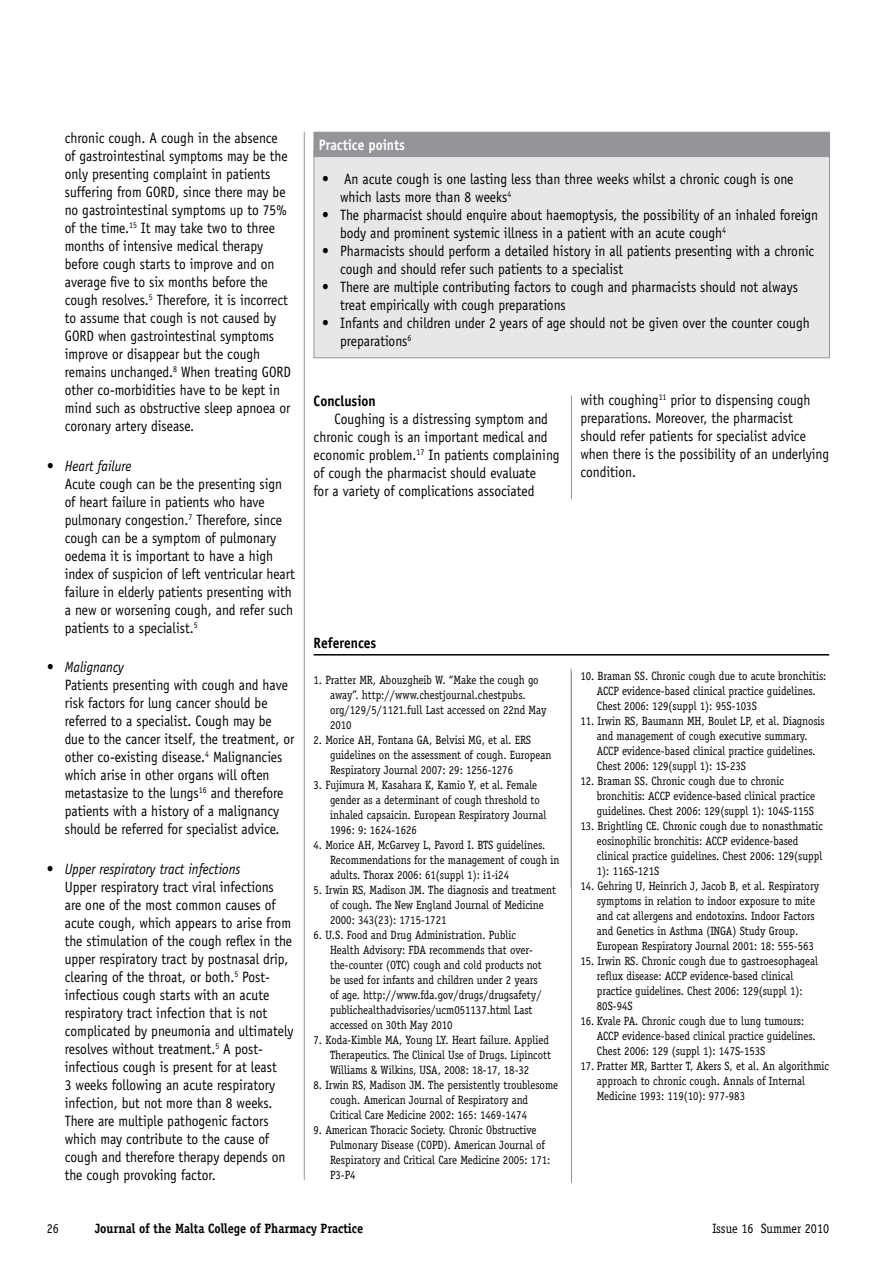
<style>
.page{position:relative;width:893px;height:1263px;background:#fff}
.page>*{position:absolute;margin:0;border:0;box-sizing:border-box;transform-origin:0 0}
.t1{font:15px/18px "Officina Sans";color:#000;scale:.9 1}
.t2{font:italic 15px "Officina Sans";color:#000;scale:.9 1}
.t3{font:700 15px "Officina Sans";color:#000;scale:.9 1}
.t4{font:700 15px "Officina Sans";color:#fff;scale:.9 1}
.t5{font:700 13.5px "Officina Serif";color:#000;scale:.9 1}
.t6{font:13.5px "Officina Serif";color:#000;scale:.9 1}
.t7{font:12px/15px "Officina Serif";color:#000;scale:.9 1}
.s1{font-style:italic}
</style>
<div class="page">
<hr style="left:314px;top:654px;width:515px;height:1px;background:#000">
<hr style="left:304px;top:132px;width:1px;height:1048px;background:#939598">
<hr style="left:571px;top:669px;width:1px;height:219px;background:#939598">
<hr style="left:571px;top:672px;width:1px;height:511px;background:#939598">
<hr style="left:571px;top:395px;width:1px;height:104px;background:#939598">
<div style="left:314px;top:151px;width:516px;height:207px;background:#e6e7e8;border:1px solid #939598"></div>
<div style="left:314px;top:132px;width:516px;height:25px;background:#939598"></div>
<p class="t1" style="left:65px;top:129px;width:253px">chronic cough. A cough in the absence of gastrointestinal symptoms may be the only presenting complaint in patients suffering from GORD, since there may be no gastrointestinal symptoms up to 75% of the time.<sup>15</sup> It may take two to three months of intensive medical therapy before cough starts to improve and on average five to six months before the cough resolves.<sup>5</sup> Therefore, it is incorrect to assume that cough is not caused by GORD when gastrointestinal symptoms improve or disappear but the cough remains unchanged.<sup>8</sup> When treating GORD other co-morbidities have to be kept in mind such as obstructive sleep apnoea or coronary artery disease.</p>
<p class="t2" style="left:47px;top:457px;width:96px">• Heart failure</p>
<p class="t1" style="left:65px;top:475px;width:257px">Acute cough can be the presenting sign of heart failure in patients who have pulmonary congestion.<sup>7</sup> Therefore, since cough can be a symptom of pulmonary oedema it is important to have a high index of suspicion of left ventricular heart failure in elderly patients presenting with a new or worsening cough, and refer such patients to a specialist.<sup>5</sup></p>
<p class="t2" style="left:47px;top:658px;width:87px">• Malignancy</p>
<p class="t1" style="left:65px;top:676px;width:257px">Patients presenting with cough and have risk factors for lung cancer should be referred to a specialist. Cough may be due to the cancer itself, the treatment, or other co-existing disease.<sup>4</sup> Malignancies which arise in other organs will often metastasize to the lungs<sup>16</sup> and therefore patients with a history of a malignancy should be referred for specialist advice.</p>
<p class="t1" style="left:65px;top:860px;width:256px;text-indent:-18px">• <span class="s1">Upper respiratory tract infections<br></span>Upper respiratory tract viral infections are one of the most common causes of acute cough, which appears to arise from the stimulation of the cough reflex in the upper respiratory tract by postnasal drip, clearing of the throat, or both.<sup>5</sup> Post&shy;infectious cough starts with an acute respiratory tract infection that is not complicated by pneumonia and ultimately resolves without treatment.<sup>5</sup> A post&shy;infectious cough is present for at least<br>3 weeks following an acute respiratory infection, but not more than 8 weeks.<br>There are multiple pathogenic factors which may contribute to the cause of cough and therefore therapy depends on the cough provoking factor.</p>
<p class="t4" style="left:319px;top:135px;width:97px">Practice points</p>
<p class="t1" style="left:340px;top:170px;width:505px;text-indent:-18px">• An acute cough is one lasting less than three weeks whilst a chronic cough is one which lasts more than 8 weeks<sup>4</sup></p>
<p class="t1" style="left:340px;top:206px;width:533px;text-indent:-18px">• The pharmacist should enquire about haemoptysis, the possibility of an inhaled foreign body and prominent systemic illness in a patient with an acute cough<sup>4</sup></p>
<p class="t1" style="left:340px;top:242px;width:528px;text-indent:-18px">• Pharmacists should perform a detailed history in all patients presenting with a chronic cough and should refer such patients to a specialist</p>
<p class="t1" style="left:340px;top:278px;width:510px;text-indent:-18px">• There are multiple contributing factors to cough and pharmacists should not always treat empirically with cough preparations</p>
<p class="t1" style="left:340px;top:314px;width:523px;text-indent:-18px">• Infants and children under 2 years of age should not be given over the counter cough preparations<sup>6</sup></p>
<p class="t3" style="left:314px;top:391px;width:71px">Conclusion</p>
<p class="t1" style="left:314px;top:410px;width:275px;text-indent:21px">Coughing is a distressing symptom and chronic cough is an important medical and economic problem.<sup>17</sup> In patients complaining of cough the pharmacist should evaluate<br>for a variety of complications associated</p>
<p class="t1" style="left:580px;top:391px;width:278px">with coughing<sup>11</sup> prior to dispensing cough preparations. Moreover, the pharmacist should refer patients for specialist advice when there is the possibility of an underlying condition.</p>
<p class="t3" style="left:314px;top:633px;width:71px">References</p>
<p class="t7" style="left:330px;top:673px;width:242px;text-indent:-17px">1. Pratter MR, Abouzgheib W. “Make the cough go away”. http://www.chestjournal.chestpubs. org/129/5/1121.full Last accessed on 22nd May 2010</p>
<p class="t7" style="left:330px;top:733px;width:248px;text-indent:-17px">2. Morice AH, Fontana GA, Belvisi MG, et al. ERS guidelines on the assessment of cough. European<br>Respiratory Journal 2007: 29: 1256-1276</p>
<p class="t7" style="left:330px;top:778px;width:242px;text-indent:-17px">3. Fujimura M, Kasahara K, Kamio Y, et al. Female gender as a determinant of cough threshold to inhaled capsaicin. European Respiratory Journal 1996: 9: 1624-1626</p>
<p class="t7" style="left:330px;top:838px;width:256px;text-indent:-17px">4. Morice AH, McGarvey L, Pavord I. BTS guidelines.<br>Recommendations for the management of cough in adults. Thorax 2006: 61(suppl 1): i1-i24</p>
<p class="t7" style="left:330px;top:883px;width:253px;text-indent:-17px">5. Irwin RS, Madison JM. The diagnosis and treatment of cough. The New England Journal of Medicine<br>2000: 343(23): 1715-1721</p>
<p class="t7" style="left:330px;top:928px;width:237px;text-indent:-17px">6. U.S. Food and Drug Administration. Public Health Advisory: FDA recommends that over&shy;the-counter (OTC) cough and cold products not be used for infants and children under 2 years of age. http://www.fda.gov/drugs/drugsafety/ publichealthadvisories/ucm051137.html Last accessed on 30th May 2010</p>
<p class="t7" style="left:330px;top:1033px;width:247px;text-indent:-17px">7. Koda-Kimble MA, Young LY. Heart failure. Applied<br>Therapeutics. The Clinical Use of Drugs. Lipincott<br>Williams &amp; Wilkins, USA, 2008: 18-17, 18-32</p>
<p class="t7" style="left:330px;top:1078px;width:255px;text-indent:-17px">8. Irwin RS, Madison JM. The persistently troublesome cough. American Journal of Respiratory and<br>Critical Care Medicine 2002: 165: 1469-1474</p>
<p class="t7" style="left:330px;top:1123px;width:246px;text-indent:-17px">9. American Thoracic Society. Chronic Obstructive Pulmonary Disease (COPD). American Journal of Respiratory and Critical Care Medicine 2005: 171:<br>P3-P4</p>
<p class="t7" style="left:597px;top:668px;width:257px;text-indent:-17px">10. Braman SS. Chronic cough due to acute bronchitis:<br>ACCP evidence-based clinical practice guidelines.<br>Chest 2006: 129(suppl 1): 95S-103S</p>
<p class="t7" style="left:597px;top:713px;width:255px;text-indent:-17px">11. Irwin RS, Baumann MH, Boulet LP, et al. Diagnosis and management of cough executive summary.<br>ACCP evidence-based clinical practice guidelines.<br>Chest 2006: 129(suppl 1): 1S-23S</p>
<p class="t7" style="left:597px;top:773px;width:244px;text-indent:-17px">12. Braman SS. Chronic cough due to chronic bronchitis: ACCP evidence-based clinical practice guidelines. Chest 2006: 129(suppl 1): 104S-115S</p>
<p class="t7" style="left:597px;top:818px;width:253px;text-indent:-17px">13. Brightling CE. Chronic cough due to nonasthmatic eosinophilic bronchitis: ACCP evidence-based clinical practice guidelines. Chest 2006: 129(suppl 1): 116S-121S</p>
<p class="t7" style="left:597px;top:878px;width:249px;text-indent:-17px">14. Gehring U, Heinrich J, Jacob B, et al. Respiratory symptoms in relation to indoor exposure to mite and cat allergens and endotoxins. Indoor Factors and Genetics in Asthma (INGA) Study Group.<br>European Respiratory Journal 2001: 18: 555-563</p>
<p class="t7" style="left:597px;top:953px;width:247px;text-indent:-17px">15. Irwin RS. Chronic cough due to gastroesophageal reflux disease: ACCP evidence-based clinical practice guidelines. Chest 2006: 129(suppl 1):<br>80S-94S</p>
<p class="t7" style="left:597px;top:1013px;width:244px;text-indent:-17px">16. Kvale PA. Chronic cough due to lung tumours:<br>ACCP evidence-based clinical practice guidelines.<br>Chest 2006: 129 (suppl 1): 147S-153S</p>
<p class="t7" style="left:597px;top:1058px;width:260px;text-indent:-17px">17. Pratter MR, Bartter T, Akers S, et al. An algorithmic approach to chronic cough. Annals of Internal<br>Medicine 1993: 119(10): 977-983</p>
<p class="t6" style="left:47px;top:1221px;width:15px">26</p>
<p class="t5" style="left:95px;top:1220px;width:300px">Journal of the Malta College of Pharmacy Practice</p>
<p class="t6" style="left:712px;top:1221px;width:131px">Issue 16 Summer 2010</p>
</div>
